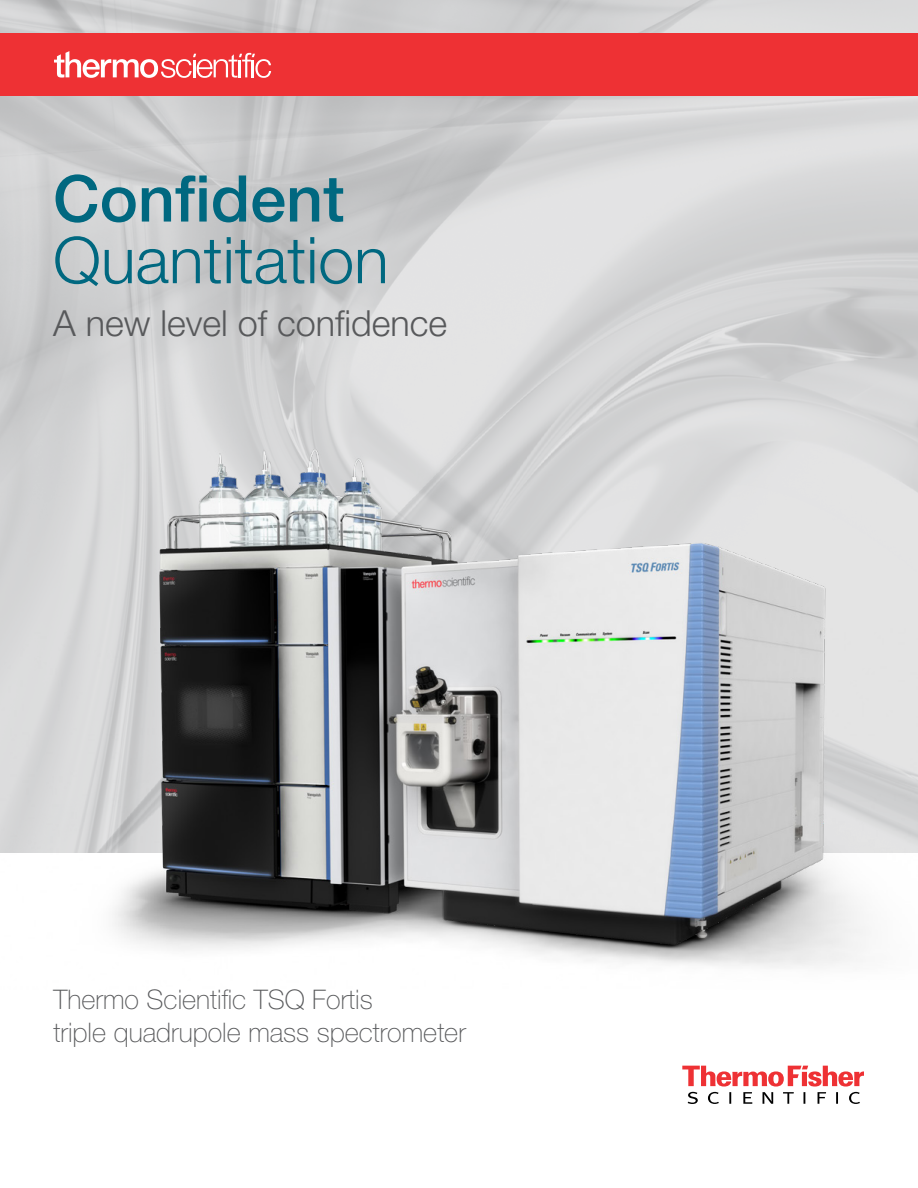
<style>
.page{position:relative;width:918px;height:1188px;background:#fff}
.page>*{position:absolute;margin:0;border:0;box-sizing:border-box;transform-origin:0 0}
.t1{font:300 64.5px "Helvetica Neue LT Std";color:#006880}
.t2{font:500 64.5px "Helvetica Neue LT Std";color:#006880}
.t3{font:300 36px "Helvetica Neue LT Std";color:#58595b}
.t4{font:100 27px/33px "Helvetica Neue LT Std";color:#58595b}
</style>
<div class="page">
<svg style="left:0;top:0;width:918px;height:414px;background:#d1d2d3"></svg>
<svg style="left:682px;top:1066px;width:182px;height:38px"></svg>
<img style="left:0;top:414px;width:918px;height:554px">
<div style="left:0;top:33px;width:918px;height:63px;background:#ee3134"></div>
<svg style="left:54px;top:51px;width:217px;height:27px"></svg>
<h1 class="t2" style="left:53px;top:160px;width:293px">Confident</h1>
<h1 class="t1" style="left:53px;top:221px;width:337px">Quantitation</h1>
<h2 class="t3" style="left:53px;top:301px;width:396px">A new level of confidence</h2>
<p class="t4" style="left:54px;top:982px;width:414px">Thermo Scientific TSQ Fortis<br>triple quadrupole mass spectrometer</p>
</div>
